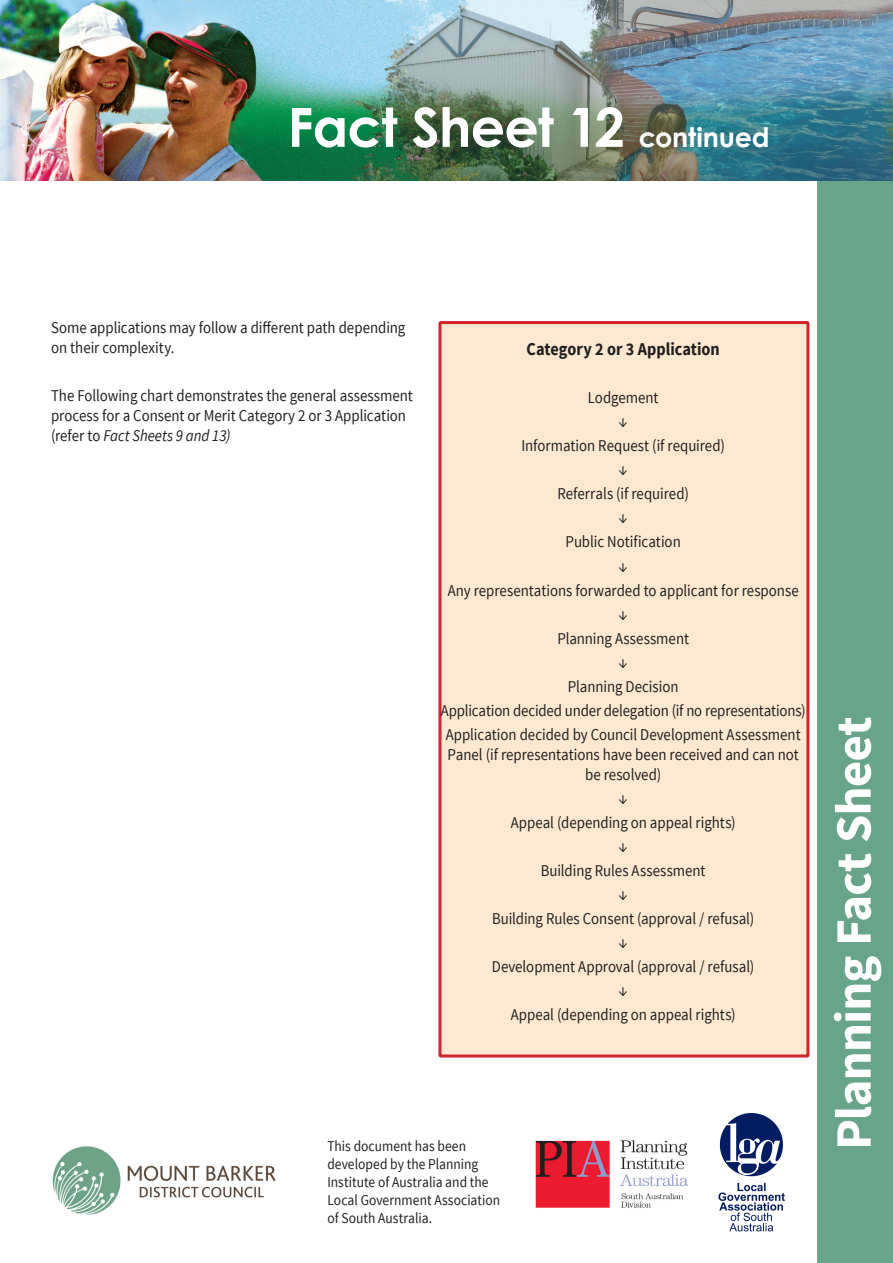
<style>
.page{position:relative;width:893px;height:1263px;background:#fff}
.page>*{position:absolute;margin:0;border:0;box-sizing:border-box;transform-origin:0 0}
.subheading2{font:700 54px "Century Gothic";letter-spacing:-.015em;color:#fff}
.t1{font:700 51px "Source Sans Pro";letter-spacing:-.02em;color:#fff}
.body_text_PIA_Brochu{font:700 18px "Source Sans Pro";color:#231f20;scale:.9 1}
.body_text_PIA_Brochu-2{font:16.5px/19.8px "Source Sans Pro";color:#231f20;scale:.9 1}
.t2{font:15px/18px "Source Sans Pro";letter-spacing:.005em;color:#231f20;scale:.9 1}
.s1{font-size:27px}
.s2{font-style:italic}
</style>
<div class="page">
<div style="left:438px;top:321px;width:371px;height:736px;background:#fee8d2;border:3px solid #d1232a"></div>
<div style="left:817px;top:166px;width:76px;height:1096px;background:#68a48a"></div>
<img style="left:0;top:0;width:893px;height:181px">
<img style="left:718px;top:1113px;width:66px;height:119px">
<img style="left:535px;top:1140px;width:153px;height:68px">
<img style="left:52px;top:1146px;width:224px;height:69px">
<p class="subheading2" style="left:288px;top:86px;width:484px">Fact Sheet 12 <span class="s1">continued</span></p>
<p class="body_text_PIA_Brochu-2" style="left:51px;top:318px;width:395px">Some applications may follow a different path depending on their complexity.</p>
<p class="body_text_PIA_Brochu-2" style="left:51px;top:386px;width:404px">The Following chart demonstrates the general assessment process for a Consent or Merit Category 2 or 3 Application (refer to <span class="s2">Fact Sheets 9 and 13)</span></p>
<p class="body_text_PIA_Brochu" style="left:526px;top:337px;width:216px">Category 2 or 3 Application</p>
<p class="body_text_PIA_Brochu-2" style="left:588px;top:388px;width:80px">Lodgement</p>
<p class="body_text_PIA_Brochu-2" style="left:619px;top:412px;width:12px">↓</p>
<p class="body_text_PIA_Brochu-2" style="left:521px;top:436px;width:228px">Information Request (if required)</p>
<p class="body_text_PIA_Brochu-2" style="left:619px;top:460px;width:12px">↓</p>
<p class="body_text_PIA_Brochu-2" style="left:557px;top:484px;width:148px">Referrals (if required)</p>
<p class="body_text_PIA_Brochu-2" style="left:619px;top:508px;width:12px">↓</p>
<p class="body_text_PIA_Brochu-2" style="left:566px;top:532px;width:129px">Public Notification</p>
<p class="body_text_PIA_Brochu-2" style="left:619px;top:556px;width:12px">↓</p>
<p class="body_text_PIA_Brochu-2" style="left:448px;top:580px;width:392px">Any representations forwarded to applicant for response</p>
<p class="body_text_PIA_Brochu-2" style="left:619px;top:604px;width:12px">↓</p>
<p class="body_text_PIA_Brochu-2" style="left:557px;top:629px;width:148px">Planning Assessment</p>
<p class="body_text_PIA_Brochu-2" style="left:619px;top:653px;width:12px">↓</p>
<p class="body_text_PIA_Brochu-2" style="left:568px;top:677px;width:124px">Planning Decision</p>
<p class="body_text_PIA_Brochu-2" style="left:441px;top:701px;width:407px">Application decided under delegation (if no representations)</p>
<p class="body_text_PIA_Brochu-2" style="left:446px;top:725px;width:396px;text-align:center">Application decided by Council Development Assessment<br>Panel (if representations have been received and can not be resolved)</p>
<p class="body_text_PIA_Brochu-2" style="left:619px;top:788px;width:12px">↓</p>
<p class="body_text_PIA_Brochu-2" style="left:511px;top:812px;width:251px">Appeal (depending on appeal rights)</p>
<p class="body_text_PIA_Brochu-2" style="left:619px;top:836px;width:12px">↓</p>
<p class="body_text_PIA_Brochu-2" style="left:541px;top:861px;width:185px">Building Rules Assessment</p>
<p class="body_text_PIA_Brochu-2" style="left:619px;top:885px;width:12px">↓</p>
<p class="body_text_PIA_Brochu-2" style="left:492px;top:909px;width:293px">Building Rules Consent (approval / refusal)</p>
<p class="body_text_PIA_Brochu-2" style="left:619px;top:933px;width:12px">↓</p>
<p class="body_text_PIA_Brochu-2" style="left:492px;top:957px;width:293px">Development Approval (approval / refusal)</p>
<p class="body_text_PIA_Brochu-2" style="left:619px;top:981px;width:12px">↓</p>
<p class="body_text_PIA_Brochu-2" style="left:511px;top:1005px;width:251px">Appeal (depending on appeal rights)</p>
<p class="t2" style="left:327px;top:1137px;width:156px">This document has been</p>
<p class="t2" style="left:327px;top:1155px;width:193px">developed by the Planning<br>Institute of Australia and the<br>Local Government Association of South Australia.</p>
<h2 class="t1" style="left:821px;top:1150px;width:435px;rotate:-90deg">Planning Fact Sheet</h2>
</div>
